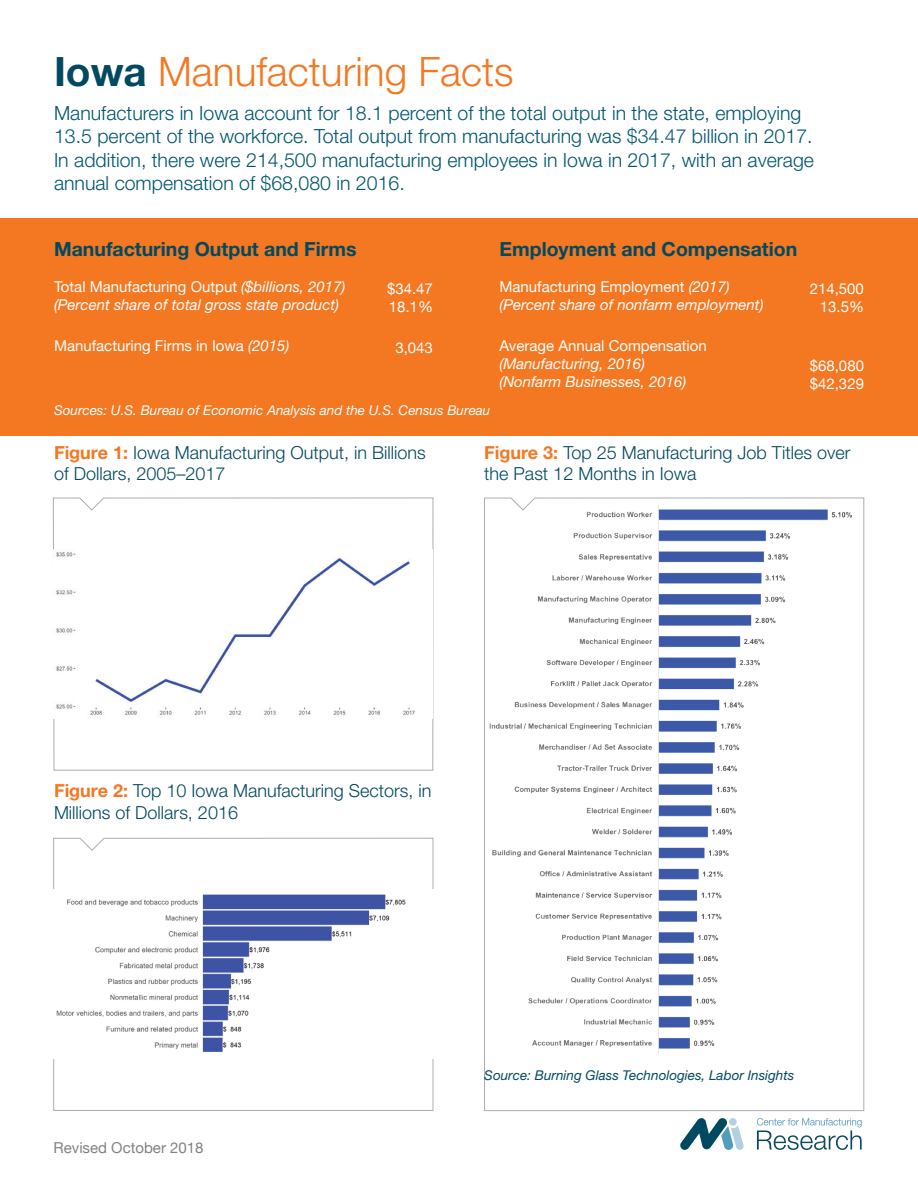
<style>
.page{position:relative;width:918px;height:1188px;background:#fff}
.page>*{position:absolute;margin:0;border:0;box-sizing:border-box;transform-origin:0 0}
.t1{font:300 40.5px "Helvetica Neue";color:#f47721}
.t2{font:300 19.5px/23.4px "Helvetica Neue";color:#00566f}
.t3{font:700 19.5px "Helvetica Neue";color:#004960}
.t4{font:300 18px/21.6px "Helvetica Neue";color:#004960}
.t5{font:italic 15px/18px "Helvetica Neue";color:#fff}
.t6{font:15px/18px "Helvetica Neue";color:#fff}
.t7{font:15px "Helvetica Neue";color:#808285}
.t8{font:italic 13.5px "Helvetica Neue";color:#fff}
.t9{font:italic 13.5px "Helvetica Neue";color:#004960}
.s1{font-weight:700;color:#004960}
.s2{font-style:normal}
.s3{font-style:italic}
.s4{font-weight:700;color:#f47721}
</style>
<div class="page">
<svg style="left:53px;top:498px;width:380px;height:273px"></svg>
<svg style="left:53px;top:838px;width:380px;height:273px"></svg>
<div style="left:0;top:218px;width:918px;height:218px;background:#f47721"></div>
<img style="left:53px;top:550px;width:380px;height:168px">
<img style="left:53px;top:890px;width:380px;height:169px">
<svg style="left:757px;top:1118px;width:105px;height:32px"></svg>
<svg style="left:680px;top:1118px;width:64px;height:32px"></svg>
<div style="left:729px;top:1118px;width:8px;height:8px;background:#b1d0e2;border-radius:50%"></div>
<svg style="left:484px;top:498px;width:380px;height:613px"></svg>
<img style="left:485px;top:498px;width:378px;height:561px">
<h1 class="t1" style="left:54px;top:47px;width:461px"><span class="s1">Iowa</span> Manufacturing Facts</h1>
<p class="t2" style="left:54px;top:101px;width:762px">Manufacturers in Iowa account for 18.1 percent of the total output in the state, employing 13.5 percent of the workforce. Total output from manufacturing was $34.47 billion in 2017.<br>In addition, there were 214,500 manufacturing employees in Iowa in 2017, with an average annual compensation of $68,080 in 2016.</p>
<p class="t3" style="left:54px;top:237px;width:304px">Manufacturing Output and Firms</p>
<p class="t5" style="left:54px;top:278px;width:293px"><span class="s2">Total Manufacturing Output</span> ($billions, 2017) (Percent share of total gross state product)</p>
<p class="t6" style="left:54px;top:336px;width:237px">Manufacturing Firms in Iowa <span class="s3">(2015)</span></p>
<p class="t6" style="left:387px;top:280px;width:47px">$34.47<br>18.1%</p>
<p class="t6" style="left:395px;top:338px;width:39px">3,043</p>
<p class="t3" style="left:499px;top:237px;width:299px">Employment and Compensation</p>
<p class="t5" style="left:500px;top:278px;width:266px"><span class="s2">Manufacturing Employment</span> (2017) (Percent share of nonfarm employment)</p>
<p class="t6" style="left:500px;top:336px;width:209px">Average Annual Compensation</p>
<p class="t5" style="left:500px;top:354px;width:188px">(Manufacturing, 2016) (Nonfarm Businesses, 2016)</p>
<p class="t6" style="left:810px;top:279px;width:56px;text-align:right">214,500<br>13.5%</p>
<p class="t6" style="left:810px;top:356px;width:56px">$68,080 $42,329</p>
<p class="t8" style="left:54px;top:402px;width:438px">Sources: U.S. Bureau of Economic Analysis and the U.S. Census Bureau</p>
<p class="t4" style="left:54px;top:441px;width:373px"><span class="s4">Figure 1:</span> Iowa Manufacturing Output, in Billions of Dollars, 2005–2017</p>
<p class="t4" style="left:484px;top:441px;width:368px"><span class="s4">Figure 3:</span> Top 25 Manufacturing Job Titles over the Past 12 Months in Iowa</p>
<p class="t4" style="left:54px;top:779px;width:379px"><span class="s4">Figure 2:</span> Top 10 Iowa Manufacturing Sectors, in<br>Millions of Dollars, 2016</p>
<p class="t7" style="left:54px;top:1138px;width:152px">Revised October 2018</p>
<p class="t9" style="left:484px;top:1067px;width:311px">Source: Burning Glass Technologies, Labor Insights</p>
</div>
